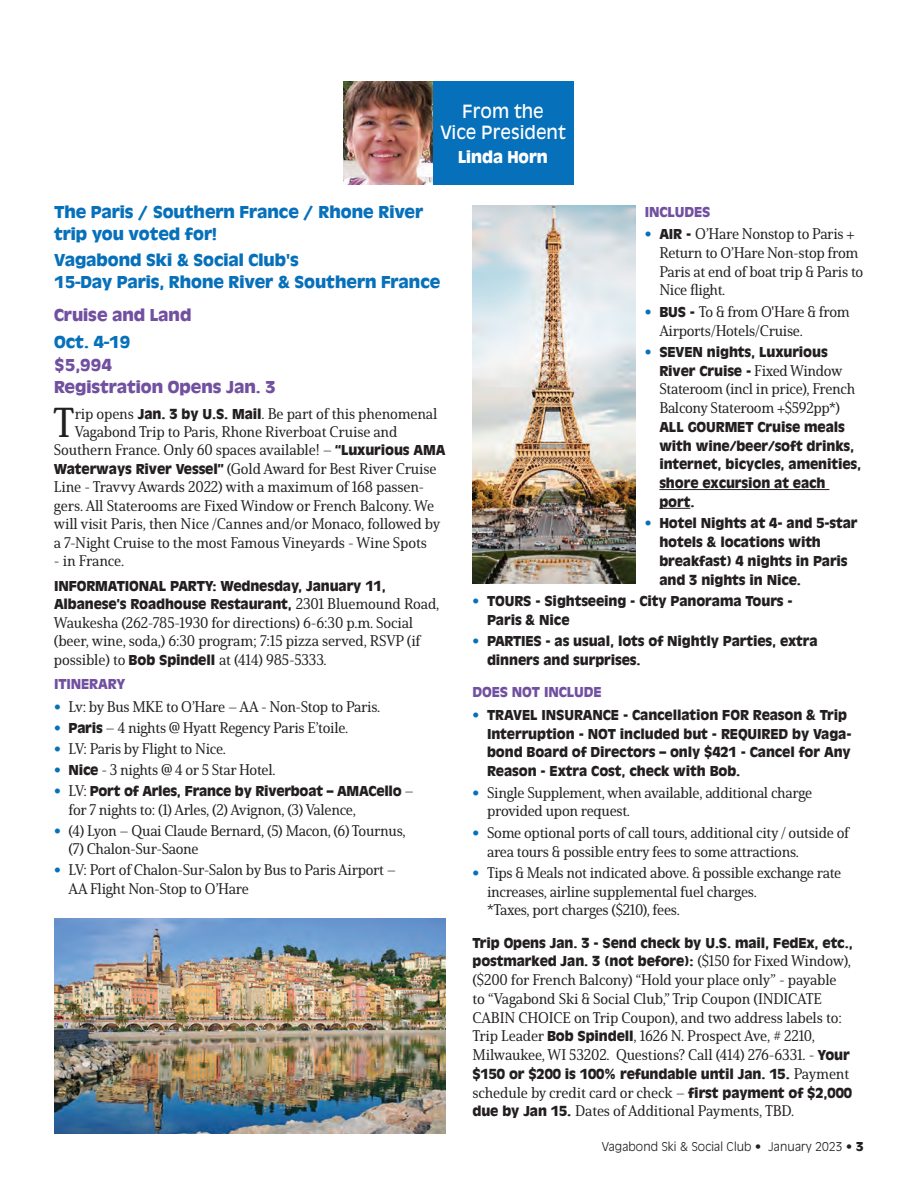
<style>
.page{position:relative;width:918px;height:1188px;background:#fff}
.page>*{position:absolute;margin:0;border:0;box-sizing:border-box;transform-origin:0 0}
.t1{font:40.65px "Solitas Serif Nor Med";color:#231f20}
.t2{font:700 18px/22.5px "Antique Oli";color:#0770ba}
.t3{font:700 18px/22.5px "Antique Oli";color:#7150a0}
.t4{font:18px/21px "Antique Olive";color:#fff;text-align:center;scale:.96 1}
.t5{font:700 18px "Antique Oli";color:#fff;scale:.96 1}
.t6{font:15px/18.8px "Solitas Serif Nor Med";letter-spacing:-.02em;color:#231f20}
.t7{font:900 13.5px/18.8px "Antique Olive";letter-spacing:-.01em;color:#231f20}
.t8{font:900 13.5px "Antique Olive";letter-spacing:-.01em;color:#7150a0}
.t9{font:300 12px "Antique Olive";letter-spacing:.01em;color:#231f20}
.s1{font-family:"Antique Olive";font-weight:900;font-size:13.5px}
.s2{font-family:"Solitas Serif Nor Med";font-weight:400;font-size:15px}
.s3{font-family:"Antique Olive";font-weight:900;font-size:13.5px;color:#0770ba}
.s4{color:#0770ba}
.s5{font-family:"Antique Oli";font-weight:700;font-size:13.5px}
</style>
<div class="page">
<img style="left:343px;top:81px;width:90px;height:103px">
<div style="left:433px;top:81px;width:140px;height:103px;background:#0770ba"></div>
<img style="left:54px;top:918px;width:392px;height:216px">
<hr style="left:659px;top:489px;width:170px;height:1px;background:#231f20">
<hr style="left:659px;top:508px;width:31px;height:1px;background:#231f20">
<img style="left:472px;top:205px;width:163px;height:378px">
<p class="t4" style="left:440px;top:100px;width:132px">From the<br>Vice President</p>
<p class="t5" style="left:458px;top:147px;width:95px">Linda Horn</p>
<p class="t2" style="left:54px;top:201px;width:371px">The Paris / Southern France / Rhone River trip you voted for!</p>
<p class="t2" style="left:54px;top:249px;width:388px">Vagabond Ski &amp; Social Club's<br>15-Day Paris, Rhone River &amp; Southern France</p>
<p class="t3" style="left:54px;top:304px;width:139px">Cruise and Land</p>
<p class="t2" style="left:54px;top:331px;width:78px">Oct. 4-19</p>
<p class="t3" style="left:54px;top:354px;width:223px">$5,994<br>Registration Opens Jan. 3</p>
<h1 class="t1" style="left:53px;top:398px;width:23px">T</h1>
<p class="t6" style="left:75px;top:404px;width:364px">rip opens <span class="s1">Jan. 3 by U.S. Mail</span>. Be part of this phenomenal</p>
<p class="t6" style="left:75px;top:422px;width:324px">Vagabond Trip to Paris, Rhone Riverboat Cruise and</p>
<p class="t6" style="left:54px;top:441px;width:393px">Southern France. Only 60 spaces available! – <span class="s1">“Luxurious AMA</span></p>
<p class="t6" style="left:54px;top:459px;width:384px"><span class="s1">Waterways River Vessel”</span> (Gold Award for Best River Cruise</p>
<p class="t6" style="left:54px;top:478px;width:372px">Line - Travvy Awards 2022) with a maximum of 168 passen-</p>
<p class="t6" style="left:54px;top:496px;width:382px">gers. All Staterooms are Fixed Window or French Balcony. We</p>
<p class="t6" style="left:54px;top:514px;width:388px">will visit Paris, then Nice /Cannes and/or Monaco, followed by</p>
<p class="t6" style="left:54px;top:533px;width:374px">a 7-Night Cruise to the most Famous Vineyards - Wine Spots</p>
<p class="t6" style="left:54px;top:551px;width:72px">- in France.</p>
<p class="t7" style="left:54px;top:576px;width:387px">INFORMATIONAL PARTY: Wednesday, January 11,<br>Albanese’s Roadhouse Restaurant, <span class="s2">2301 Bluemound Road,</span></p>
<p class="t6" style="left:54px;top:613px;width:368px">Waukesha (262-785-1930 for directions) 6-6:30 p.m. Social (beer, wine, soda,) 6:30 program; 7:15 pizza served, RSVP (if possible) to <span class="s1">Bob Spindell</span> at (414) 985-5333.</p>
<p class="t8" style="left:54px;top:676px;width:73px">ITINERARY</p>
<p class="t6" style="left:54px;top:697px;width:328px"><span class="s3">•</span> Lv: by Bus MKE to O’Hare – AA - Non-Stop to Paris.</p>
<p class="t6" style="left:54px;top:718px;width:296px"><span class="s3">•</span> <span class="s1">Paris</span> – 4 nights @ Hyatt Regency Paris E’toile.</p>
<p class="t6" style="left:54px;top:739px;width:173px"><span class="s3">•</span> LV: Paris by Flight to Nice.</p>
<p class="t6" style="left:54px;top:760px;width:223px"><span class="s3">•</span> <span class="s1">Nice</span> - 3 nights @ 4 or 5 Star Hotel.</p>
<p class="t7" style="left:54px;top:781px;width:362px"><span class="s4">•</span> <span class="s2">LV:</span> Port of Arles, France by Riverboat – AMACello <span class="s2">–</span></p>
<p class="t6" style="left:69px;top:800px;width:289px">for 7 nights to: (1) Arles, (2) Avignon, (3) Valence,</p>
<p class="t6" style="left:69px;top:821px;width:339px;text-indent:-15px"><span class="s3">•</span> (4) Lyon – Quai Claude Bernard, (5) Macon, (6) Tournus, (7) Chalon-Sur-Saone</p>
<p class="t6" style="left:69px;top:861px;width:329px;text-indent:-15px"><span class="s3">•</span> LV: Port of Chalon-Sur-Salon by Bus to Paris Airport –<br>AA Flight Non-Stop to O’Hare</p>
<p class="t8" style="left:645px;top:203px;width:67px">INCLUDES</p>
<p class="t6" style="left:659px;top:224px;width:205px;text-indent:-15px"><span class="s3">•</span> <span class="s1">AIR -</span> O’Hare Nonstop to Paris +<br>Return to O’Hare Non-stop from<br>Paris at end of boat trip &amp; Paris to<br>Nice flight.</p>
<p class="t6" style="left:659px;top:302px;width:192px;text-indent:-15px"><span class="s3">•</span> <span class="s1">BUS -</span> To &amp; from O'Hare &amp; from<br>Airports/Hotels/Cruise.</p>
<p class="t7" style="left:659px;top:342px;width:185px;text-indent:-15px"><span class="s4">•</span> SEVEN nights, Luxurious<br>River Cruise - <span class="s2">Fixed Window</span></p>
<p class="t6" style="left:659px;top:380px;width:197px">Stateroom (incl in price), French<br>Balcony Stateroom +$592pp*)</p>
<p class="t7" style="left:659px;top:417px;width:203px">ALL GOURMET Cruise meals with wine/beer/soft drinks, internet, bicycles, amenities, shore excursion at each port.</p>
<p class="t7" style="left:659px;top:514px;width:200px;text-indent:-15px"><span class="s4">•</span> Hotel Nights at 4- and 5-star hotels &amp; locations with breakfast) 4 nights in Paris and 3 nights in Nice.</p>
<p class="t7" style="left:487px;top:591px;width:307px;text-indent:-15px"><span class="s4">•</span> TOURS - Sightseeing - City Panorama Tours -<br>Paris &amp; Nice</p>
<p class="t7" style="left:487px;top:632px;width:332px;text-indent:-15px"><span class="s4">•</span> PARTIES - as usual, lots of Nightly Parties, extra dinners and surprises.</p>
<p class="t8" style="left:472px;top:684px;width:131px">DOES NOT INCLUDE</p>
<p class="t7" style="left:487px;top:705px;width:366px;text-indent:-15px"><span class="s4">•</span> TRAVEL INSURANCE - Cancellation FOR Reason &amp; Trip Interruption - NOT included but - REQUIRED by Vaga&shy;bond Board of Directors – only $421 - Cancel for Any Reason - Extra Cost, check with Bob.</p>
<p class="t6" style="left:487px;top:783px;width:327px;text-indent:-15px"><span class="s3">•</span> Single Supplement, when available, additional charge provided upon request.</p>
<p class="t6" style="left:487px;top:823px;width:363px;text-indent:-15px"><span class="s3">•</span> Some optional ports of call tours, additional city / outside of area tours &amp; possible entry fees to some attractions.</p>
<p class="t6" style="left:487px;top:863px;width:356px;text-indent:-15px"><span class="s3">•</span> Tips &amp; Meals not indicated above. &amp; possible exchange rate increases, airline supplemental fuel charges.<br>*Taxes, port charges ($210), fees.</p>
<p class="t7" style="left:472px;top:933px;width:382px">Trip Opens Jan. 3 - Send check by U.S. mail, FedEx, etc., postmarked Jan. 3 (not before): <span class="s2">($150 for Fixed Window),</span></p>
<p class="t6" style="left:473px;top:970px;width:379px">($200 for French Balcony) “Hold your place only” - payable to “Vagabond Ski &amp; Social Club,” Trip Coupon (INDICATE CABIN CHOICE on Trip Coupon), and two address labels to:<br>Trip Leader <span class="s1">Bob Spindell</span>, 1626 N. Prospect Ave, # 2210, Milwaukee, WI 53202. Questions? Call (414) 276-6331. - <span class="s1">Your</span></p>
<p class="t7" style="left:472px;top:1064px;width:378px">$150 or $200 is 100% refundable until Jan. 15. <span class="s2">Payment</span></p>
<p class="t6" style="left:472px;top:1083px;width:381px">schedule by credit card or check – <span class="s1">first payment of $2,000 due by Jan 15.</span> Dates of Additional Payments, TBD.</p>
<p class="t9" style="left:602px;top:1139px;width:264px">Vagabond Ski &amp; Social Club • January 2023 • <span class="s5">3</span></p>
</div>
